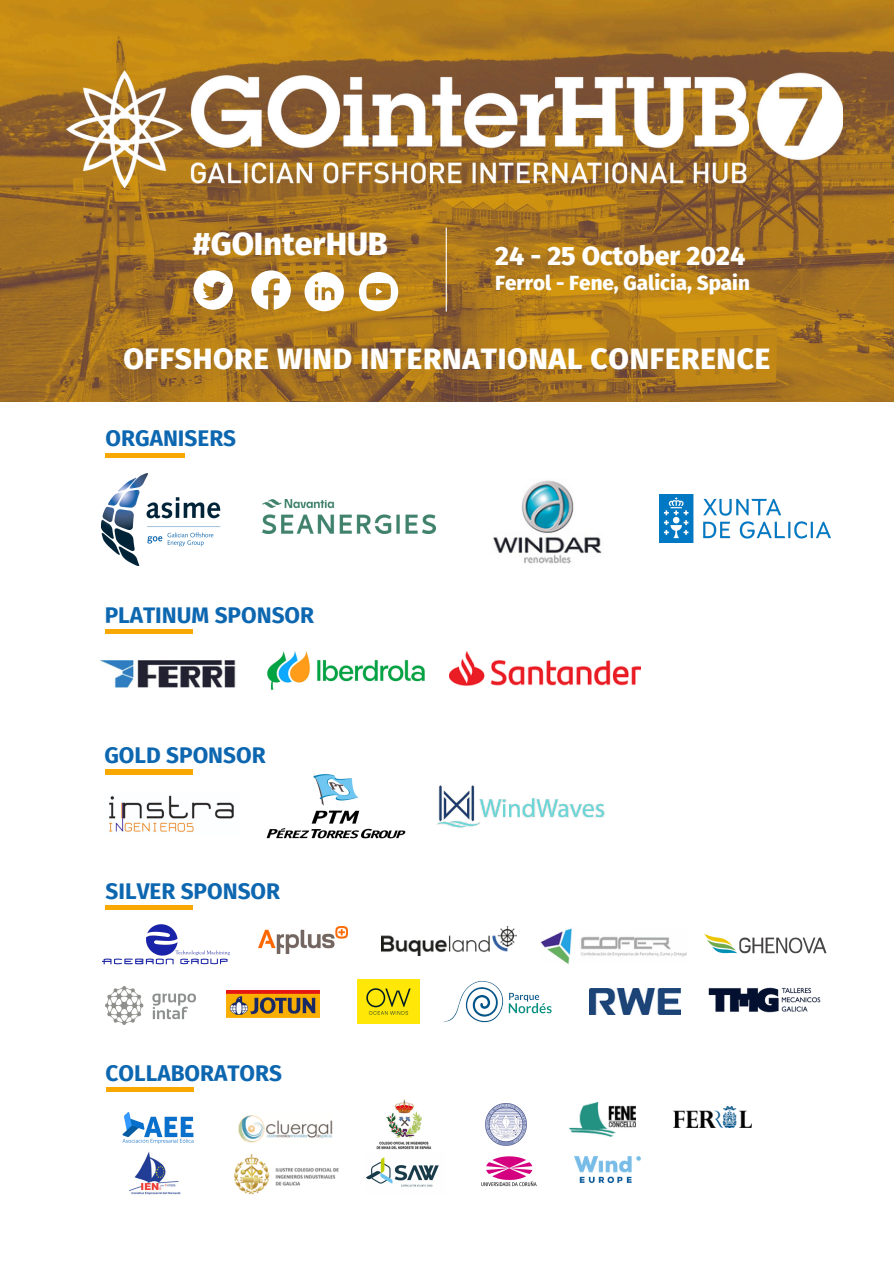
<style>
.page{position:relative;width:894px;height:1264px;background:#fff}
.page>*{position:absolute;margin:0;border:0;box-sizing:border-box;transform-origin:0 0}
.t1{font:800 32.25px "Fira Sans";color:#fff}
.t2{font:800 29.7px "Fira Sans";letter-spacing:.025em;color:#fff}
.t3{font:800 26.55px "Fira Sans";color:#fff}
.t4{font:700 22.5px "Fira Sans";color:#0d67b0}
.t5{font:800 20.55px "Fira Sans";color:#fff}
</style>
<div class="page">
<img style="left:0;top:0;width:893px;height:402px">
<hr style="left:105px;top:453px;width:79px;height:4px;background:#f8a800">
<hr style="left:105px;top:629px;width:87px;height:4px;background:#f8a800">
<div style="left:105px;top:769px;width:87px;height:5px;background:#f8a800"></div>
<hr style="left:106px;top:1087px;width:87px;height:4px;background:#f8a800">
<hr style="left:105px;top:905px;width:87px;height:4px;background:#f8a800">
<img style="left:102px;top:473px;width:119px;height:92px">
<img style="left:493px;top:480px;width:109px;height:84px">
<img style="left:659px;top:494px;width:171px;height:48px">
<img style="left:66px;top:63px;width:682px;height:126px">
<img style="left:750px;top:68px;width:92px;height:97px">
<hr style="left:445px;top:227px;width:1px;height:84px;background:#fff">
<img style="left:262px;top:499px;width:173px;height:34px">
<svg style="left:193px;top:270px;width:40px;height:40px"></svg>
<svg style="left:251px;top:270px;width:40px;height:40px"></svg>
<svg style="left:304px;top:272px;width:40px;height:39px"></svg>
<svg style="left:359px;top:272px;width:39px;height:39px"></svg>
<img style="left:673px;top:1106px;width:78px;height:21px">
<img style="left:105px;top:986px;width:90px;height:38px">
<img style="left:357px;top:979px;width:62px;height:44px">
<img style="left:574px;top:1156px;width:66px;height:26px">
<img style="left:267px;top:651px;width:158px;height:39px">
<img style="left:266px;top:774px;width:139px;height:64px">
<img style="left:258px;top:926px;width:89px;height:27px">
<img style="left:437px;top:785px;width:168px;height:43px">
<img style="left:704px;top:933px;width:123px;height:21px">
<img style="left:109px;top:795px;width:125px;height:37px">
<img style="left:366px;top:1157px;width:73px;height:30px">
<img style="left:100px;top:660px;width:136px;height:27px">
<img style="left:449px;top:652px;width:191px;height:33px">
<img style="left:102px;top:924px;width:128px;height:41px">
<img style="left:227px;top:990px;width:92px;height:27px">
<img style="left:708px;top:987px;width:113px;height:26px">
<img style="left:443px;top:981px;width:109px;height:42px">
<img style="left:381px;top:926px;width:135px;height:29px">
<img style="left:376px;top:1099px;width:55px;height:50px">
<img style="left:485px;top:1103px;width:41px;height:42px">
<img style="left:233px;top:1154px;width:106px;height:41px">
<img style="left:481px;top:1156px;width:55px;height:31px">
<img style="left:589px;top:988px;width:91px;height:26px">
<img style="left:122px;top:1112px;width:72px;height:32px">
<img style="left:569px;top:1102px;width:66px;height:34px">
<img style="left:239px;top:1115px;width:93px;height:28px">
<img style="left:129px;top:1152px;width:52px;height:43px">
<img style="left:540px;top:928px;width:146px;height:36px">
<p class="t1" style="left:192px;top:225px;width:197px">#GOInterHUB</p>
<h3 class="t3" style="left:495px;top:240px;width:251px">24 - 25 October 2024</h3>
<p class="t5" style="left:495px;top:271px;width:256px">Ferrol - Fene, Galicia, Spain</p>
<p class="t2" style="left:123px;top:341px;width:648px">OFFSHORE WIND INTERNATIONAL CONFERENCE</p>
<p class="t4" style="left:106px;top:425px;width:132px">ORGANISERS</p>
<p class="t4" style="left:105px;top:602px;width:211px">PLATINUM SPONSOR</p>
<p class="t4" style="left:104px;top:742px;width:163px">GOLD SPONSOR</p>
<p class="t4" style="left:106px;top:878px;width:176px">SILVER SPONSOR</p>
<p class="t4" style="left:106px;top:1059px;width:178px">COLLABORATORS</p>
</div>
